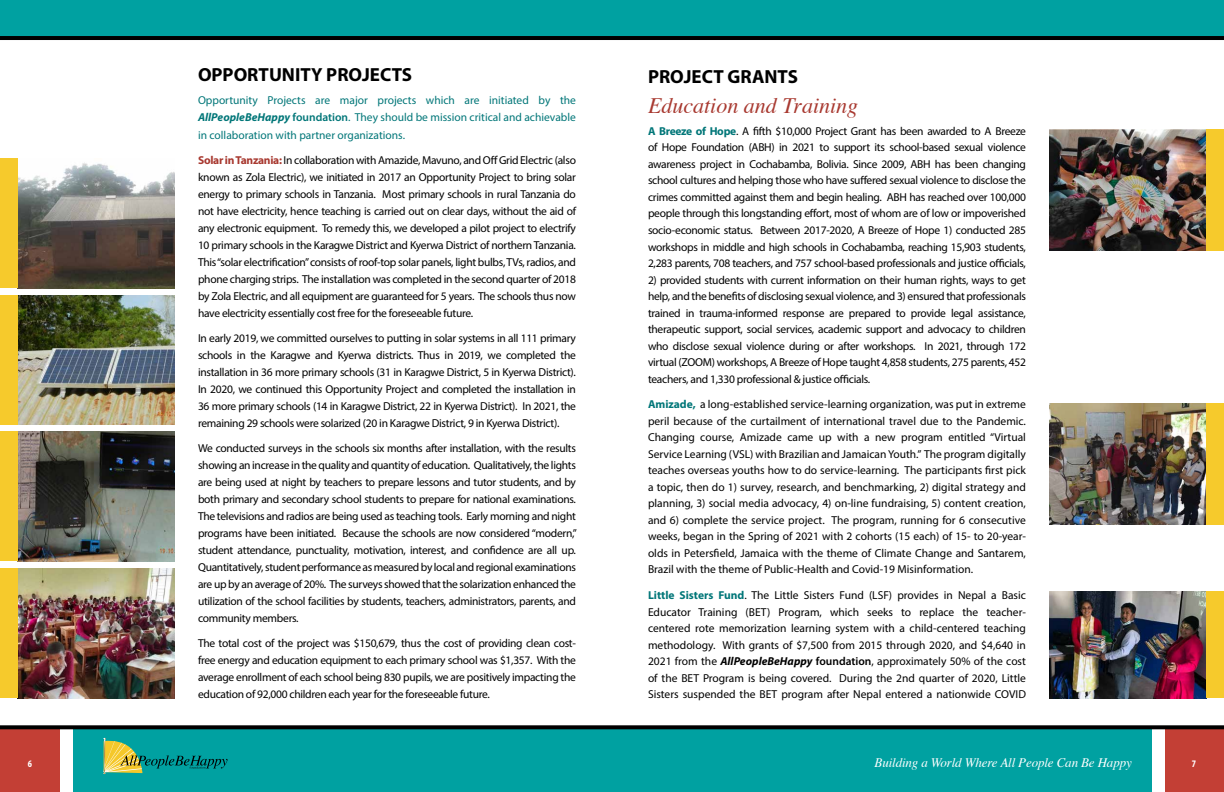
<style>
.page{position:relative;width:1224px;height:792px;background:#fff}
.page>*{position:absolute;margin:0;border:0;box-sizing:border-box;transform-origin:0 0}
.t1{font:italic 22px "Times";color:#a83930}
.t2{font:700 19px "Myriad Pro";color:#000}
.t3{font:italic 13px "Times";letter-spacing:-.01em;color:#fff}
.t4{font:11.5px/16.5px "Myriad Pro";letter-spacing:-.025em;color:#000;text-align:justify}
.t5{font:11.5px/17.4px "Myriad Pro";color:#007678;text-align:justify}
.t6{font:700 condensed 10px "Myriad Pro";color:#fff}
.s1{font-weight:700;font-style:italic}
.s2{font-weight:600}
.s3{font-weight:700;color:#a83930}
.s4{font-weight:700;color:#007678}
</style>
<div class="page">
<div style="left:0;top:0;width:1224px;height:39px;background:#00a1a1"></div>
<div style="left:0;top:729px;width:1224px;height:63px;background:#00a1a1"></div>
<div style="left:0;top:727px;width:69px;height:65px;background:#c33f35"></div>
<div style="left:60px;top:727px;width:12px;height:65px;background:#fff"></div>
<div style="left:1155px;top:727px;width:69px;height:65px;background:#c33f35"></div>
<div style="left:1153px;top:727px;width:12px;height:65px;background:#fff"></div>
<svg style="left:103px;top:738px;width:124px;height:36px"></svg>
<hr style="left:0;top:36px;width:1224px;height:4px;background:#000">
<svg style="left:0;top:725px;width:1224px;height:4px;background:#141414"></svg>
<img style="left:18px;top:162px;width:156px;height:126px">
<div style="left:0;top:158px;width:18px;height:130px;background:#f6ca2c"></div>
<img style="left:18px;top:295px;width:156px;height:130px">
<div style="left:0;top:295px;width:18px;height:130px;background:#f6ca2c"></div>
<img style="left:18px;top:431px;width:156px;height:130px">
<div style="left:0;top:431px;width:18px;height:130px;background:#f6ca2c"></div>
<img style="left:18px;top:568px;width:156px;height:130px">
<div style="left:0;top:568px;width:18px;height:130px;background:#f6ca2c"></div>
<img style="left:1050px;top:130px;width:156px;height:121px">
<img style="left:1050px;top:403px;width:156px;height:122px">
<div style="left:1206px;top:130px;width:18px;height:121px;background:#f6ca2c"></div>
<div style="left:1206px;top:403px;width:18px;height:122px;background:#f6ca2c"></div>
<img style="left:1050px;top:592px;width:156px;height:106px">
<div style="left:1206px;top:592px;width:18px;height:106px;background:#f6ca2c"></div>
<h2 class="t2" style="left:198px;top:62px;width:216px">OPPORTUNITY PROJECTS</h2>
<p class="t5" style="left:198px;top:91px;width:380px">Opportunity Projects are major projects which are initiated by the <span class="s1">AllPeopleBeHappy</span> <span class="s2">foundation</span>. They should be mission critical and achievable in collaboration with partner organizations.</p>
<p class="t4" style="left:198px;top:152px;width:380px;line-height:17px"><span class="s3">Solar in Tanzania:</span> In collaboration with Amazide, Mavuno, and Off Grid Electric (also known as Zola Electric), we initiated in 2017 an Opportunity Project to bring solar energy to primary schools in Tanzania. Most primary schools in rural Tanzania do not have electricity, hence teaching is carried out on clear days, without the aid of any electronic equipment. To remedy this, we developed a pilot project to electrify 10 primary schools in the Karagwe District and Kyerwa District of northern Tanzania.<br>This “solar electrification” consists of roof-top solar panels, light bulbs, TVs, radios, and phone charging strips. The installation was completed in the second quarter of 2018 by Zola Electric, and all equipment are guaranteed for 5 years. The schools thus now have electricity essentially cost free for the foreseeable future.</p>
<p class="t4" style="left:198px;top:330px;width:380px;line-height:17px">In early 2019, we committed ourselves to putting in solar systems in all 111 primary schools in the Karagwe and Kyerwa districts. Thus in 2019, we completed the installation in 36 more primary schools (31 in Karagwe District, 5 in Kyerwa District).<br>In 2020, we continued this Opportunity Project and completed the installation in 36 more primary schools (14 in Karagwe District, 22 in Kyerwa District). In 2021, the remaining 29 schools were solarized (20 in Karagwe District, 9 in Kyerwa District).</p>
<p class="t4" style="left:198px;top:440px;width:380px;line-height:17px">We conducted surveys in the schools six months after installation, with the results showing an increase in the quality and quantity of education. Qualitatively, the lights are being used at night by teachers to prepare lessons and tutor students, and by both primary and secondary school students to prepare for national examinations.<br>The televisions and radios are being used as teaching tools. Early morning and night programs have been initiated. Because the schools are now considered “modern,” student attendance, punctuality, motivation, interest, and confidence are all up.<br>Quantitatively, student performance as measured by local and regional examinations are up by an average of 20%. The surveys showed that the solarization enhanced the utilization of the school facilities by students, teachers, administrators, parents, and community members.</p>
<p class="t4" style="left:198px;top:635px;width:380px;line-height:17px">The total cost of the project was $150,679, thus the cost of providing clean cost&shy;free energy and education equipment to each primary school was $1,357. With the average enrollment of each school being 830 pupils, we are positively impacting the education of 92,000 children each year for the foreseeable future.</p>
<h2 class="t2" style="left:648px;top:65px;width:152px">PROJECT GRANTS</h2>
<h1 class="t1" style="left:648px;top:87px;width:212px">Education and Training</h1>
<p class="t4" style="left:648px;top:123px;width:380px"><span class="s4">A Breeze of Hope</span>. A fifth $10,000 Project Grant has been awarded to A Breeze of Hope Foundation (ABH) in 2021 to support its school-based sexual violence awareness project in Cochabamba, Bolivia. Since 2009, ABH has been changing school cultures and helping those who have suffered sexual violence to disclose the crimes committed against them and begin healing. ABH has reached over 100,000 people through this longstanding effort, most of whom are of low or impoverished socio-economic status. Between 2017-2020, A Breeze of Hope 1) conducted 285 workshops in middle and high schools in Cochabamba, reaching 15,903 students, 2,283 parents, 708 teachers, and 757 school-based professionals and justice officials,</p>
<p class="t4" style="left:648px;top:271px;width:380px">2) provided students with current information on their human rights, ways to get help, and the benefits of disclosing sexual violence, and 3) ensured that professionals trained in trauma-informed response are prepared to provide legal assistance, therapeutic support, social services, academic support and advocacy to children who disclose sexual violence during or after workshops. In 2021, through 172 virtual (ZOOM) workshops, A Breeze of Hope taught 4,858 students, 275 parents, 452 teachers, and 1,330 professional &amp; justice officials.</p>
<p class="t4" style="left:648px;top:396px;width:380px"><span class="s4">Amizade,</span> a long-established service-learning organization, was put in extreme peril because of the curtailment of international travel due to the Pandemic.<br>Changing course, Amizade came up with a new program entitled “Virtual Service Learning (VSL) with Brazilian and Jamaican Youth.” The program digitally teaches overseas youths how to do service-learning. The participants first pick a topic, then do 1) survey, research, and benchmarking, 2) digital strategy and planning, 3) social media advocacy, 4) on-line fundraising, 5) content creation, and 6) complete the service project. The program, running for 6 consecutive weeks, began in the Spring of 2021 with 2 cohorts (15 each) of 15- to 20-year&shy;olds in Petersfield, Jamaica with the theme of Climate Change and Santarem, Brazil with the theme of Public-Health and Covid-19 Misinformation.</p>
<p class="t4" style="left:648px;top:587px;width:380px"><span class="s4">Little Sisters Fund</span>. The Little Sisters Fund (LSF) provides in Nepal a Basic Educator Training (BET) Program, which seeks to replace the teacher&shy;centered rote memorization learning system with a child-centered teaching methodology. With grants of $7,500 from 2015 through 2020, and $4,640 in 2021 from the <span class="s1">AllPeopleBeHappy</span> <span class="s2">foundation</span>, approximately 50% of the cost of the BET Program is being covered. During the 2nd quarter of 2020, Little Sisters suspended the BET program after Nepal entered a nationwide COVID</p>
<p class="t6" style="left:28px;top:757px;width:6px">6</p>
<p class="t3" style="left:875px;top:751px;width:259px">Building a World Where All People Can Be Happy</p>
<p class="t6" style="left:1192px;top:757px;width:6px">7</p>
</div>
